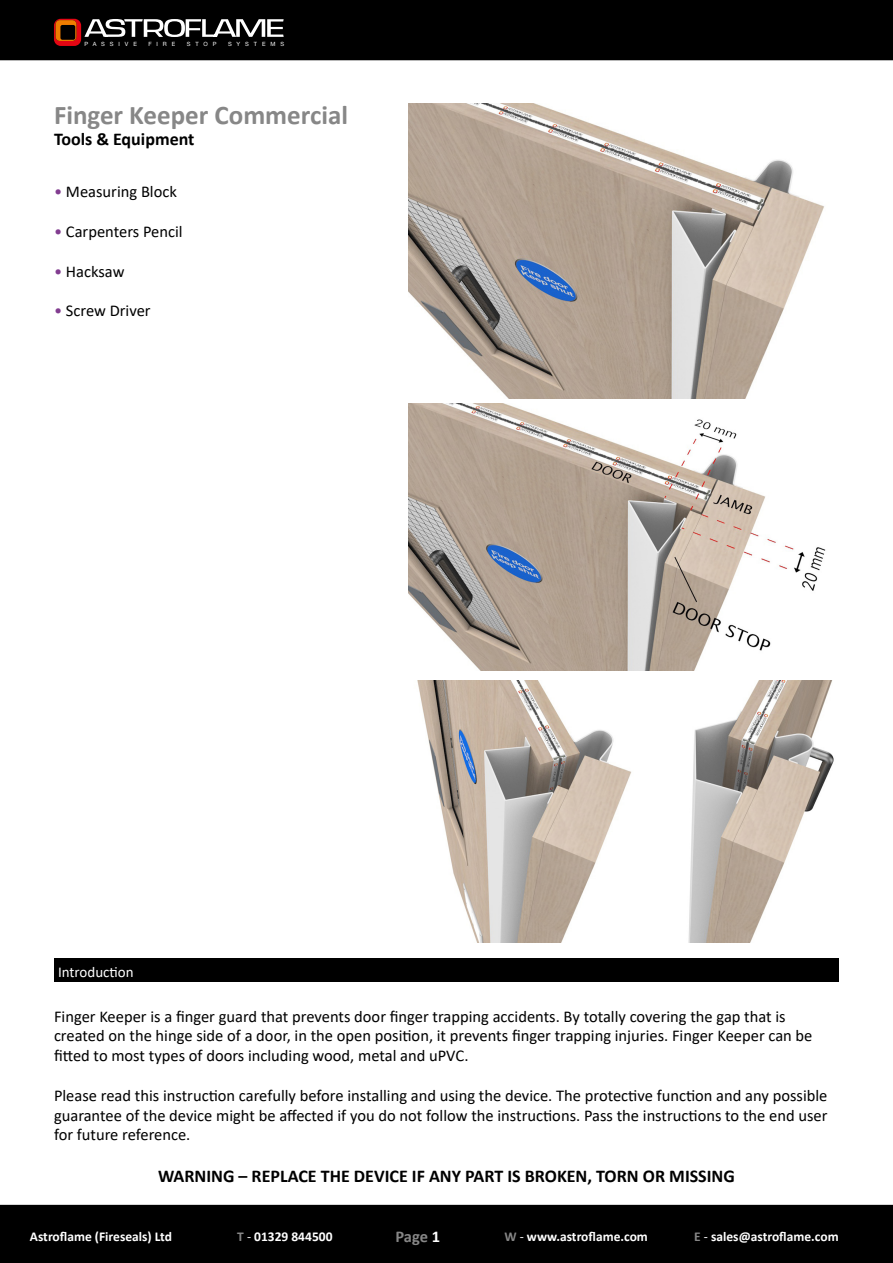
<style>
.page{position:relative;width:893px;height:1263px;background:#fff}
.page>*{position:absolute;margin:0;border:0;box-sizing:border-box;transform-origin:0 0}
.t1{font:700 27px "Calibri";color:#878787}
.t2{font:700 18px "Calibri";color:#000}
.t3{font:16.5px/19.8px "Calibri";color:#000}
.t4{font:700 16.5px "Calibri";color:#878787}
.t5{font:15px "Calibri";color:#fff}
.t6{font:700 13.5px "Calibri";color:#fff}
.t7{font:5.85px "Helvetica Neue";letter-spacing:.84em;color:#fff}
.s1{color:#823d90}
.s2{color:#878787}
.s3{font-weight:400}
.s4{color:#fff}
</style>
<div class="page">
<div style="left:0;top:0;width:893px;height:60px;background:#000"></div>
<div style="left:0;top:1205px;width:893px;height:58px;background:#000"></div>
<svg style="left:54px;top:19px;width:230px;height:27px"></svg>
<div style="left:54px;top:958px;width:785px;height:23px;background:#000"></div>
<img style="left:408px;top:103px;width:416px;height:296px">
<img style="left:417px;top:680px;width:215px;height:263px">
<img style="left:408px;top:404px;width:418px;height:266px">
<img style="left:688px;top:680px;width:146px;height:263px">
<p class="t7" style="left:84px;top:40px;width:54px">PASSIVE</p>
<p class="t7" style="left:148px;top:40px;width:28px">FIRE</p>
<p class="t7" style="left:187px;top:40px;width:31px">STOP</p>
<p class="t7" style="left:228px;top:40px;width:58px">SYSTEMS</p>
<h1 class="t1" style="left:54px;top:96px;width:296px">Finger Keeper Commercial</h1>
<p class="t2" style="left:54px;top:127px;width:142px">Tools &amp; Equipment</p>
<p class="t3" style="left:54px;top:182px;width:124px"><span class="s1">•</span> Measuring Block</p>
<p class="t3" style="left:54px;top:221px;width:130px"><span class="s1">•</span> Carpenters Pencil</p>
<p class="t3" style="left:54px;top:261px;width:72px"><span class="s1">•</span> Hacksaw</p>
<p class="t3" style="left:54px;top:300px;width:98px"><span class="s1">•</span> Screw Driver</p>
<p class="t5" style="left:58px;top:961px;width:77px">Introduction</p>
<p class="t3" style="left:54px;top:1006px;width:760px">Finger Keeper is a finger guard that prevents door finger trapping accidents. By totally covering the gap that is created on the hinge side of a door, in the open position, it prevents finger trapping injuries. Finger Keeper can be fitted to most types of doors including wood, metal and uPVC.</p>
<p class="t3" style="left:54px;top:1085px;width:775px;text-align:justify">Please read this instruction carefully before installing and using the device. The protective function and any possible guarantee of the device might be affected if you do not follow the instructions. Pass the instructions to the end user for future reference.</p>
<p class="t2" style="left:158px;top:1163px;width:578px">WARNING – REPLACE THE DEVICE IF ANY PART IS BROKEN, TORN OR MISSING</p>
<p class="t6" style="left:30px;top:1227px;width:144px">Astroflame (Fireseals) Ltd</p>
<p class="t6" style="left:237px;top:1227px;width:97px"><span class="s2">T</span> <span class="s3">-</span> 01329 844500</p>
<p class="t6" style="left:504px;top:1227px;width:145px"><span class="s2">W</span> <span class="s3">-</span> www.astroflame.com</p>
<p class="t6" style="left:694px;top:1227px;width:146px"><span class="s2">E</span> <span class="s3">-</span> sales@astroflame.com</p>
<p class="t4" style="left:395px;top:1225px;width:46px">Page <span class="s4">1</span></p>
</div>
